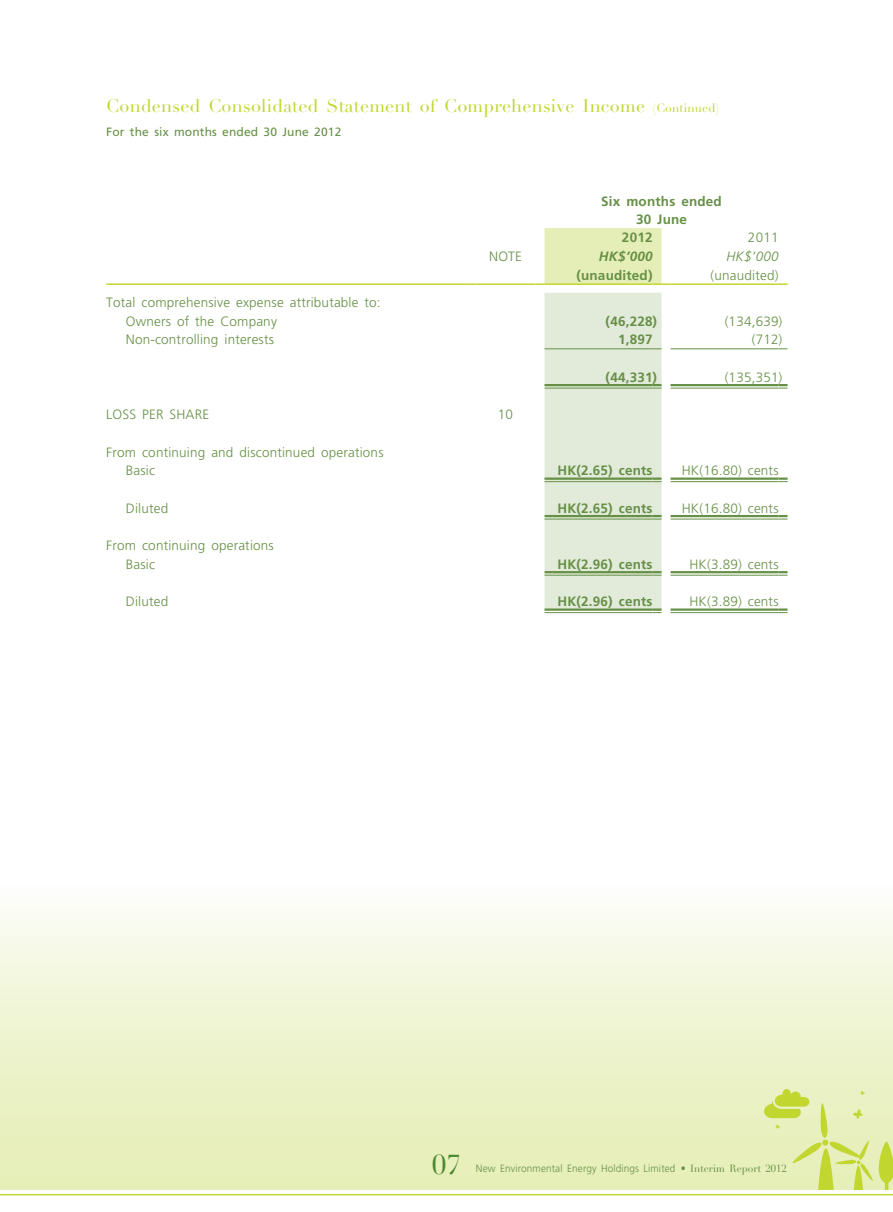
<style>
.page{position:relative;width:893px;height:1212px;background:#fff}
.page>*{position:absolute;margin:0;border:0;box-sizing:border-box;transform-origin:0 0}
.t1{font:27px "Didot LT Std";color:#49882e}
.t2{font:18px "Didot LT Std";letter-spacing:.015em;color:#c1d72f}
._15_Table_Stub{font:300 13.5px "Frutiger LT Std";letter-spacing:.015em;color:#669046}
._11_P0{font:700 13.5px/18px "Frutiger LT Std";letter-spacing:.015em;color:#669046;text-align:center}
._11_P0-2{font:300 13.5px "Frutiger LT Std";letter-spacing:.015em;color:#669046}
._11_P0-3{font:italic 700 13.5px "Frutiger LT Std";color:#669046}
._11_P0-4{font:italic 300 13.5px "Frutiger LT Std";color:#669046}
.t3{font:12px "Frutiger LT Std";letter-spacing:.015em;color:#669046}
.t4{font:300 10.5px "Frutiger LT Std";letter-spacing:.015em;color:#669046;scale:.95 1}
.s1{font-size:12px}
.s2{font-family:"Didot LT Std";font-weight:400}
</style>
<div class="page">
<div style="left:0;top:843px;width:893px;height:369px;background:linear-gradient(to bottom,#fff,#e2ebab)"></div>
<svg style="left:764px;top:1089px;width:129px;height:102px;background:#e0eaa2"></svg>
<div style="left:0;top:1191px;width:893px;height:21px;background:#fff"></div>
<hr style="left:0;top:1194px;width:893px;height:1px;background:#c1d72f">
<hr style="left:670px;top:348px;width:108px;height:1px;background:#669046">
<hr style="left:670px;top:384px;width:108px;height:2px;background:#669046">
<hr style="left:670px;top:388px;width:108px;height:1px;background:#669046">
<svg style="left:778px;top:384px;width:10px;height:5px"></svg>
<hr style="left:670px;top:477px;width:108px;height:3px;background:#669046">
<hr style="left:670px;top:481px;width:108px;height:1px;background:#669046">
<svg style="left:778px;top:477px;width:10px;height:5px"></svg>
<hr style="left:670px;top:515px;width:108px;height:2px;background:#669046">
<hr style="left:670px;top:519px;width:108px;height:1px;background:#669046">
<svg style="left:778px;top:515px;width:10px;height:5px"></svg>
<hr style="left:670px;top:571px;width:108px;height:2px;background:#669046">
<hr style="left:670px;top:575px;width:108px;height:1px;background:#669046">
<svg style="left:778px;top:571px;width:10px;height:5px"></svg>
<svg style="left:544px;top:293px;width:118px;height:320px;background:#dbe6d2"></svg>
<hr style="left:670px;top:608px;width:108px;height:3px;background:#669046">
<hr style="left:670px;top:612px;width:108px;height:1px;background:#669046">
<svg style="left:778px;top:608px;width:10px;height:5px"></svg>
<hr style="left:106px;top:283px;width:361px;height:2px;background:#c1d72f">
<svg style="left:466px;top:283px;width:10px;height:2px"></svg>
<hr style="left:476px;top:283px;width:60px;height:2px;background:#c1d72f">
<svg style="left:536px;top:228px;width:134px;height:57px;background:#e8efbd"></svg>
<hr style="left:670px;top:283px;width:108px;height:2px;background:#c1d72f">
<svg style="left:778px;top:283px;width:10px;height:2px"></svg>
<p class="t2" style="left:106px;top:95px;width:614px">Condensed Consolidated Statement of Comprehensive Income <span class="s1">(Continued)</span></p>
<p class="t3" style="left:106px;top:125px;width:237px">For the six months ended 30 June 2012</p>
<p class="_11_P0" style="left:601px;top:192px;width:122px">Six months ended<br>30 June</p>
<p class="_11_P0" style="left:622px;top:229px;width:32px">2012</p>
<p class="_11_P0-2" style="left:748px;top:230px;width:32px">2011</p>
<p class="_11_P0-2" style="left:489px;top:249px;width:34px">NOTE</p>
<p class="_11_P0-3" style="left:599px;top:248px;width:55px">HK$’000</p>
<p class="_11_P0-4" style="left:726px;top:249px;width:54px">HK$’000</p>
<p class="_11_P0" style="left:576px;top:266px;width:78px">(unaudited)</p>
<p class="_11_P0-2" style="left:711px;top:267px;width:69px">(unaudited)</p>
<p class="_15_Table_Stub" style="left:106px;top:295px;width:276px">Total comprehensive expense attributable to:</p>
<p class="_15_Table_Stub" style="left:126px;top:313px;width:153px">Owners of the Company</p>
<p class="_11_P0" style="left:606px;top:312px;width:53px">(46,228)</p>
<p class="_11_P0-2" style="left:725px;top:313px;width:59px">(134,639)</p>
<p class="_15_Table_Stub" style="left:126px;top:332px;width:150px">Non-controlling interests</p>
<p class="_11_P0" style="left:618px;top:331px;width:36px">1,897</p>
<p class="_11_P0-2" style="left:752px;top:332px;width:32px">(712)</p>
<p class="_11_P0" style="left:606px;top:368px;width:53px">(44,331)</p>
<p class="_11_P0-2" style="left:725px;top:369px;width:59px">(135,351)</p>
<p class="_15_Table_Stub" style="left:106px;top:407px;width:104px">LOSS PER SHARE</p>
<p class="_11_P0-2" style="left:498px;top:407px;width:17px">10</p>
<p class="_15_Table_Stub" style="left:106px;top:444px;width:279px">From continuing and discontinued operations</p>
<p class="_15_Table_Stub" style="left:126px;top:463px;width:31px">Basic</p>
<p class="_11_P0" style="left:557px;top:462px;width:97px">HK(2.65) cents</p>
<p class="_11_P0-2" style="left:682px;top:463px;width:98px">HK(16.80) cents</p>
<p class="_15_Table_Stub" style="left:126px;top:500px;width:44px">Diluted</p>
<p class="_11_P0" style="left:557px;top:499px;width:97px">HK(2.65) cents</p>
<p class="_11_P0-2" style="left:682px;top:500px;width:98px">HK(16.80) cents</p>
<p class="_15_Table_Stub" style="left:106px;top:538px;width:169px">From continuing operations</p>
<p class="_15_Table_Stub" style="left:126px;top:556px;width:31px">Basic</p>
<p class="_11_P0" style="left:557px;top:555px;width:97px">HK(2.96) cents</p>
<p class="_11_P0-2" style="left:689px;top:556px;width:91px">HK(3.89) cents</p>
<p class="_15_Table_Stub" style="left:126px;top:594px;width:44px">Diluted</p>
<p class="_11_P0" style="left:557px;top:593px;width:97px">HK(2.96) cents</p>
<p class="_11_P0-2" style="left:689px;top:594px;width:91px">HK(3.89) cents</p>
<h1 class="t1" style="left:432px;top:1149px;width:30px">07</h1>
<p class="t4" style="left:476px;top:1163px;width:329px">New Environmental Energy Holdings Limited <span class="s2">• Interim Report 2012</span></p>
</div>
